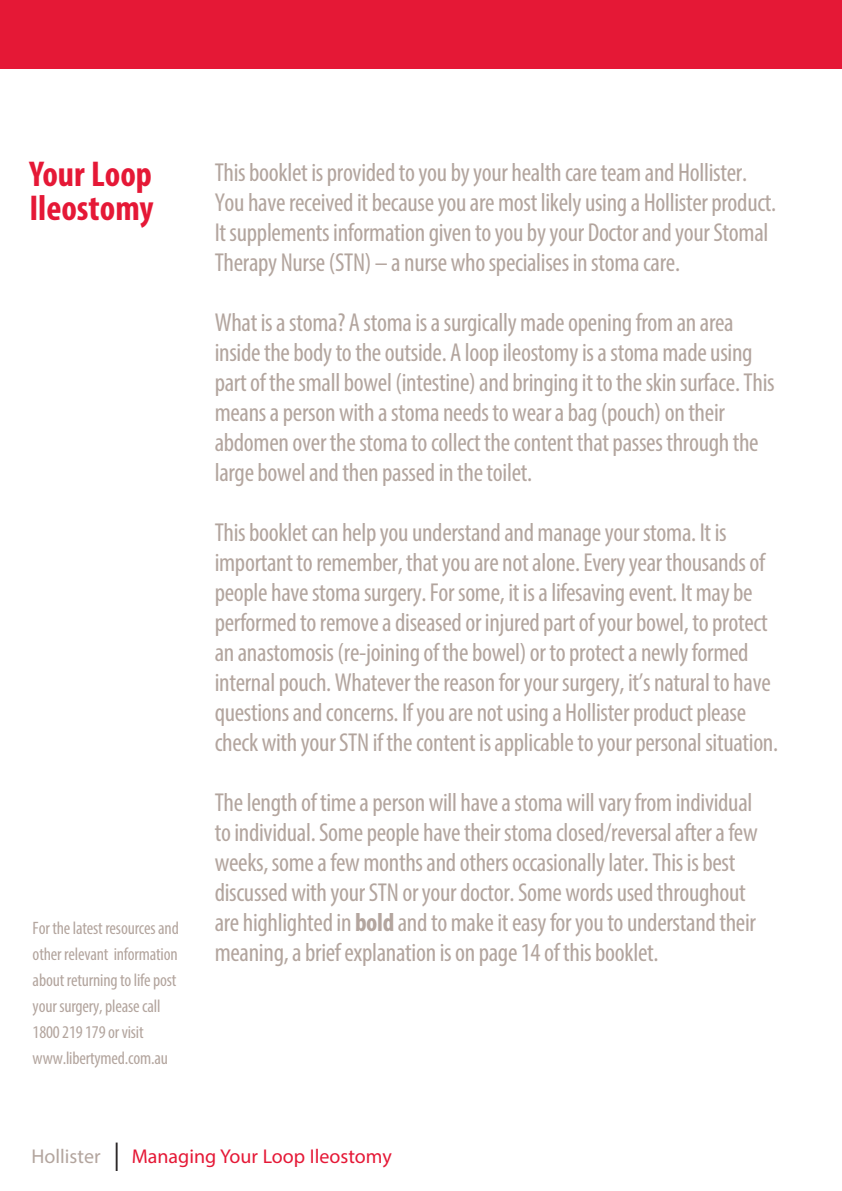
<style>
.page{position:relative;width:842px;height:1191px;background:#fff}
.page>*{position:absolute;margin:0;border:0;box-sizing:border-box;transform-origin:0 0}
.t1{font:700 condensed 36px/34px "Myriad Pro";color:#e51836}
.t2{font:condensed 26px/30px "Myriad Pro";letter-spacing:-.01em;color:#b3a59e}
.t3{font:20px "Myriad Pro";color:#e51836}
.t4{font:condensed 18px/26px "Myriad Pro";letter-spacing:-.01em;color:#b3a59e}
.s1{font-weight:700}
.s2{color:#b3a59e}
.s3{font-size:40px;color:#231f20}
</style>
<div class="page">
<div style="left:0;top:0;width:842px;height:68px;background:#e51836"></div>
<h1 class="t1" style="left:29px;top:156px;width:126px">Your Loop<br>Ileostomy</h1>
<p class="t2" style="left:215px;top:157px;width:563px">This booklet is provided to you by your health care team and Hollister.<br>You have received it because you are most likely using a Hollister product.<br>It supplements information given to you by your Doctor and your Stomal Therapy Nurse (STN) – a nurse who specialises in stoma care.</p>
<p class="t2" style="left:215px;top:307px;width:561px">What is a stoma? A stoma is a surgically made opening from an area inside the body to the outside. A loop ileostomy is a stoma made using part of the small bowel (intestine) and bringing it to the skin surface. This means a person with a stoma needs to wear a bag (pouch) on their abdomen over the stoma to collect the content that passes through the large bowel and then passed in the toilet.</p>
<p class="t2" style="left:215px;top:517px;width:565px">This booklet can help you understand and manage your stoma. It is important to remember, that you are not alone. Every year thousands of people have stoma surgery. For some, it is a lifesaving event. It may be performed to remove a diseased or injured part of your bowel, to protect an anastomosis (re-joining of the bowel) or to protect a newly formed internal pouch. Whatever the reason for your surgery, it’s natural to have questions and concerns. If you are not using a Hollister product please check with your STN if the content is applicable to your personal situation.</p>
<p class="t2" style="left:215px;top:787px;width:545px">The length of time a person will have a stoma will vary from individual to individual. Some people have their stoma closed/reversal after a few weeks, some a few months and others occasionally later. This is best discussed with your STN or your doctor. Some words used throughout are highlighted in <span class="s1">bold</span> and to make it easy for you to understand their meaning, a brief explanation is on page 14 of this booklet.</p>
<p class="t4" style="left:33px;top:915px;width:148px">For the latest resources and other relevant information about returning to life post your surgery, please call<br>1800 219 179 or visit www.libertymed.com.au</p>
<p class="t3" style="left:31px;top:1144px;width:362px"><span class="s2">Hollister</span> <span class="s3">l</span> Managing Your Loop Ileostomy</p>
</div>
